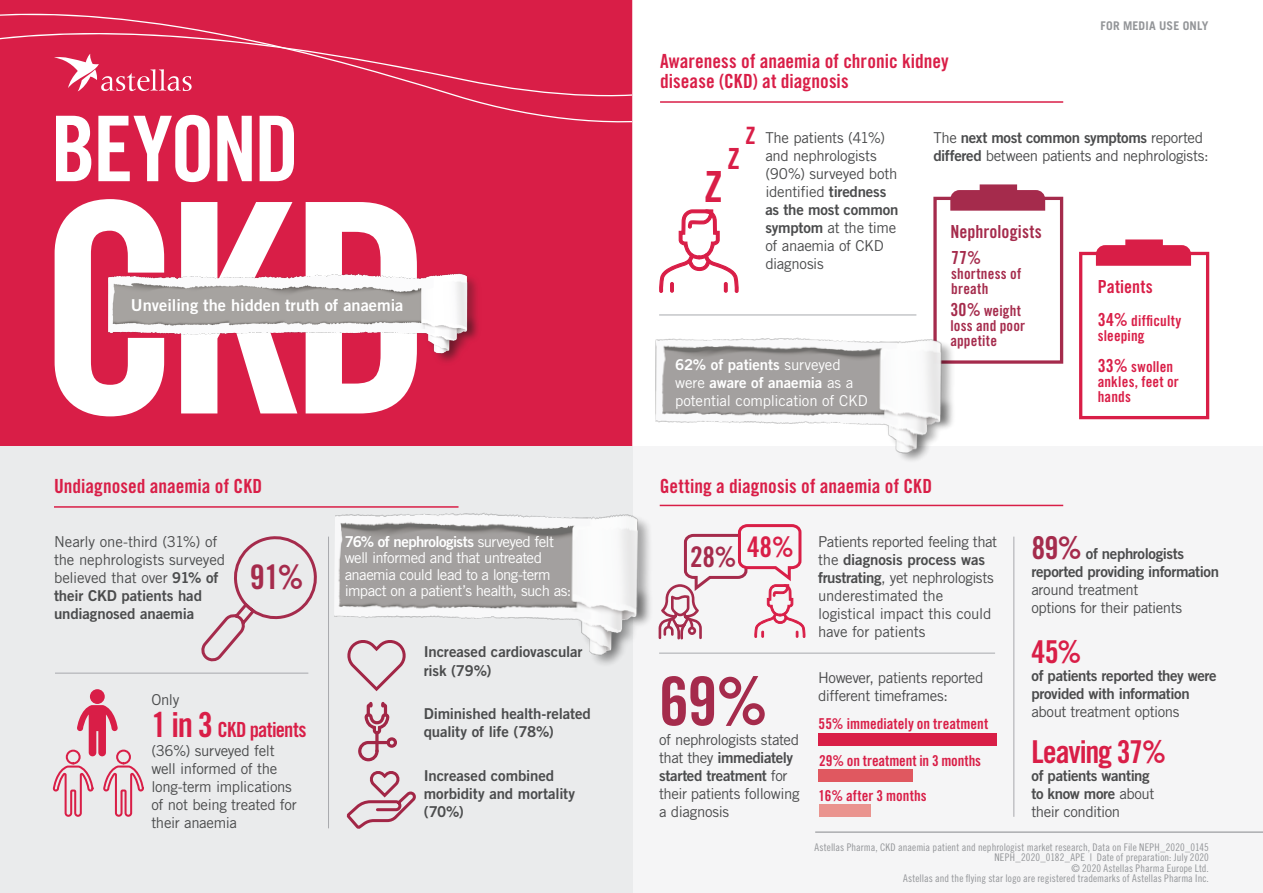
<style>
.page{position:relative;width:1263px;height:893px;background:#fff}
.page>*{position:absolute;margin:0;border:0;box-sizing:border-box;transform-origin:0 0}
.t1{font:292.95px "Trade Gothic LT Std Bd Cn 20";color:#fff}
.t2{font:90.6px "Trade Gothic LT Std Bd Cn 20";letter-spacing:-.035em;color:#fff}
.BODY_COPY{font:67.2px "Trade Gothic LT Std Bd Cn 20";color:#a52b4c}
.BODY_COPY-2{font:42.9px "Trade Gothic LT Std Bd Cn 20";color:#d91e47}
.BODY_COPY-3{font:33.75px "Trade Gothic LT Std Bd Cn 20";color:#a52b4c}
.BODY_COPY-4{font:31.5px "Trade Gothic LT Std Bd Cn 20";letter-spacing:-.04em;color:#d91e47}
.BODY_COPY-5{font:29.1px "Trade Gothic LT Std Bd Cn 20";color:#d91e47}
.BODY_COPY-6{font:28.5px "Trade Gothic LT Std Bd Cn 20";color:#a52b4c}
.BODY_COPY-7{font:28.5px "Trade Gothic LT Std Bd Cn 20";color:#d91e47}
.BODY_COPY-8{font:23.85px "Trade Gothic LT Std Bd Cn 20";color:#d91e47}
.BODY_COPY-9{font:20.85px "Trade Gothic LT Std Bd Cn 20";letter-spacing:-.03em;color:#d91e47}
.Sub_titles{font:19.5px/19.5px "Trade Gothic LT Std Bd Cn 20";letter-spacing:.005em;color:#d91e47}
.BODY_COPY-10{font:18px "Trade Gothic LT Std Bd Cn 20";letter-spacing:.005em;color:#a52b4c}
.BODY_COPY-11{font:18px "Trade Gothic LT Std Bd Cn 20";letter-spacing:.01em;color:#d91e47}
.t3{font:16.35px "Trade Gothic LT Std Bd 2";color:#fff}
.BODY_COPY-12{font:15px/18px "Trade Gothic LT Std";letter-spacing:-.02em;color:#4b4c4d}
.BODY_COPY-13{font:15px/18px "Trade Gothic LT Std Bd 2";letter-spacing:-.02em;color:#4b4c4d}
.BODY_COPY-14{font:15px/16.5px "Trade Gothic LT Std";letter-spacing:-.035em;color:#fff}
.BODY_COPY-15{font:15px/15px "Trade Gothic LT Std Bd Cn 20";letter-spacing:.01em;color:#d91e47}
.BODY_COPY-16{font:15px/18px "Trade Gothic LT Std";letter-spacing:-.015em;color:#fff}
.BODY_COPY-17{font:15px/15px "Trade Gothic LT Std Bd Cn 20";letter-spacing:.015em;color:#a52b4c}
.BODY_COPY-18{font:700 12px "Trade Gothic LT Std";letter-spacing:.015em;color:#939598}
.t4{font:10.5px/10.5px "Trade Gothic LT Std Cn 18";letter-spacing:.01em;color:#939598;text-align:right}
.s1{font-family:"Trade Gothic LT Std Bd 2"}
.s2{font-size:34.5px}
.s3{font-size:18px}
.s4{font-family:"Trade Gothic LT Std Bd Cn 20";font-size:31.5px;color:#a52b4c}
.s5{font-family:"Trade Gothic LT Std"}
</style>
<div class="page">
<div style="left:0;top:0;width:632px;height:447px;background:#d91e47"></div>
<div style="left:632px;top:447px;width:631px;height:446px;background:#f5f5f6"></div>
<div style="left:0;top:447px;width:632px;height:446px;background:#eaebec"></div>
<hr style="left:815px;top:831px;width:448px;height:2px;background:#939598">
<img style="left:334px;top:483px;width:316px;height:195px">
<div style="left:0;top:101px;width:631px;height:21px;background:#d91e47"></div>
<div style="left:0;top:14px;width:631px;height:87px;background:#d91e47"></div>
<img style="left:93px;top:271px;width:390px;height:100px">
<hr style="left:660px;top:101px;width:403px;height:2px;background:#d91e47">
<hr style="left:54px;top:506px;width:404px;height:2px;background:#d91e47">
<svg style="left:201px;top:536px;width:116px;height:126px"></svg>
<hr style="left:328px;top:537px;width:1px;height:291px;background:#a8a9ad">
<hr style="left:55px;top:673px;width:253px;height:1px;background:#a8a9ad">
<hr style="left:660px;top:505px;width:403px;height:1px;background:#d91e47">
<hr style="left:659px;top:653px;width:336px;height:1px;background:#a8a9ad">
<hr style="left:1013px;top:537px;width:1px;height:280px;background:#a8a9ad">
<div style="left:819px;top:733px;width:178px;height:12px;background:#d91e47"></div>
<div style="left:819px;top:769px;width:94px;height:12px;background:#e05860"></div>
<div style="left:819px;top:805px;width:51px;height:12px;background:#ea948f"></div>
<div style="left:933px;top:197px;width:130px;height:167px;border:3px solid #a52b4c"></div>
<svg style="left:949px;top:189px;width:97px;height:22px;background:#ad3e5c"></svg>
<div style="left:980px;top:184px;width:37px;height:14px;background:#a52b4c;border:3px solid #a52b4c"></div>
<hr style="left:659px;top:315px;width:257px;height:1px;background:#a8a9ad">
<div style="left:1079px;top:252px;width:130px;height:167px;border:3px solid #d91e47"></div>
<svg style="left:1094px;top:245px;width:98px;height:21px;background:#db2c53"></svg>
<div style="left:1125px;top:239px;width:38px;height:14px;background:#d91e47;border:3px solid #d91e47"></div>
<div style="left:90px;top:689px;width:15px;height:15px;background:#d91e47;border-radius:50%"></div>
<svg style="left:77px;top:705px;width:41px;height:51px"></svg>
<div style="left:116px;top:750px;width:15px;height:14px;border:2px solid #d91e47;border-radius:50%"></div>
<svg style="left:103px;top:764px;width:41px;height:53px"></svg>
<div style="left:66px;top:750px;width:15px;height:14px;border:2px solid #d91e47;border-radius:50%"></div>
<svg style="left:52px;top:764px;width:42px;height:53px"></svg>
<svg style="left:658px;top:504px;width:147px;height:150px"></svg>
<img style="left:655px;top:329px;width:313px;height:132px">
<svg style="left:343px;top:636px;width:67px;height:56px"></svg>
<svg style="left:660px;top:209px;width:78px;height:196px"></svg>
<svg style="left:346px;top:702px;width:70px;height:127px"></svg>
<svg style="left:54px;top:54px;width:138px;height:37px;background:#e0496a"></svg>
<p class="t2" style="left:51px;top:94px;width:250px">BEYOND</p>
<p class="t1" style="left:37px;top:131px;width:399px">CKD</p>
<p class="t3" style="left:131px;top:295px;width:274px">Unveiling the hidden truth of anaemia</p>
<p class="Sub_titles" style="left:54px;top:477px;width:210px">Undiagnosed anaemia of CKD</p>
<p class="BODY_COPY-12" style="left:54px;top:533px;width:173px">Nearly one-third (31%) of the nephrologists surveyed believed that over <span class="s1">91% of their CKD patients had undiagnosed anaemia</span></p>
<p class="BODY_COPY-3" style="left:250px;top:557px;width:55px">91%</p>
<p class="BODY_COPY-12" style="left:151px;top:691px;width:30px">Only</p>
<p class="BODY_COPY-9" style="left:151px;top:717px;width:157px"><span class="s2">1 in 3</span> CKD patients</p>
<p class="BODY_COPY-12" style="left:151px;top:742px;width:147px">(36%) surveyed felt well informed of the long-term implications of not being treated for their anaemia</p>
<p class="BODY_COPY-14" style="left:345px;top:533px;width:228px"><span class="s1">76% of nephrologists</span> surveyed felt well informed and that untreated anaemia could lead to a long-term impact on a patient’s health, such as:</p>
<p class="BODY_COPY-13" style="left:424px;top:643px;width:160px">Increased cardiovascular risk (79%)</p>
<p class="BODY_COPY-13" style="left:424px;top:704px;width:169px">Diminished health-related quality of life (78%)</p>
<p class="BODY_COPY-13" style="left:424px;top:766px;width:153px">Increased combined morbidity and mortality (70%)</p>
<p class="Sub_titles" style="left:660px;top:51px;width:290px">Awareness of anaemia of chronic kidney disease (CKD) at diagnosis</p>
<p class="BODY_COPY-18" style="left:1100px;top:19px;width:109px">FOR MEDIA USE ONLY</p>
<p class="BODY_COPY-8" style="left:745px;top:121px;width:12px">Z</p>
<p class="BODY_COPY-5" style="left:727px;top:141px;width:14px">Z</p>
<p class="BODY_COPY-2" style="left:704px;top:161px;width:21px">Z</p>
<p class="BODY_COPY-12" style="left:765px;top:129px;width:134px">The patients (41%) and nephrologists (90%) surveyed both identified <span class="s1">tiredness as the most common symptom</span> at the time of anaemia of CKD diagnosis</p>
<p class="BODY_COPY-16" style="left:675px;top:355px;width:194px"><span class="s1">62% of patients</span> surveyed were <span class="s1">aware of anaemia</span> as a potential complication of CKD</p>
<p class="BODY_COPY-12" style="left:933px;top:129px;width:277px">The <span class="s1">next most common symptoms</span> reported <span class="s1">differed</span> between patients and nephrologists:</p>
<p class="BODY_COPY-10" style="left:950px;top:221px;width:93px">Nephrologists</p>
<p class="BODY_COPY-10" style="left:951px;top:246px;width:31px">77%</p>
<p class="BODY_COPY-17" style="left:951px;top:266px;width:72px">shortness of breath</p>
<p class="BODY_COPY-17" style="left:950px;top:303px;width:76px"><span class="s3">30%</span> weight loss and poor appetite</p>
<p class="BODY_COPY-11" style="left:1098px;top:276px;width:57px">Patients</p>
<p class="BODY_COPY-15" style="left:1098px;top:314px;width:85px"><span class="s3">34%</span> difficulty sleeping</p>
<p class="BODY_COPY-15" style="left:1098px;top:359px;width:83px"><span class="s3">33%</span> swollen ankles, feet or hands</p>
<p class="Sub_titles" style="left:660px;top:477px;width:274px">Getting a diagnosis of anaemia of CKD</p>
<p class="BODY_COPY-6" style="left:690px;top:539px;width:48px">28%</p>
<p class="BODY_COPY-7" style="left:747px;top:530px;width:48px">48%</p>
<p class="BODY_COPY" style="left:659px;top:660px;width:110px">69%</p>
<p class="BODY_COPY-12" style="left:659px;top:730px;width:142px">of nephrologists stated that they <span class="s1">immediately started treatment</span> for their patients following a diagnosis</p>
<p class="BODY_COPY-12" style="left:818px;top:533px;width:181px">Patients reported feeling that the <span class="s1">diagnosis process was frustrating</span>, yet nephrologists underestimated the logistical impact this could have for patients</p>
<p class="BODY_COPY-12" style="left:818px;top:668px;width:167px">However, patients reported different timeframes:</p>
<p class="BODY_COPY-15" style="left:819px;top:716px;width:171px">55% immediately on treatment</p>
<p class="BODY_COPY-15" style="left:819px;top:753px;width:163px">29% on treatment in 3 months</p>
<p class="BODY_COPY-15" style="left:819px;top:788px;width:110px">16% after 3 months</p>
<p class="BODY_COPY-13" style="left:1031px;top:545px;width:189px"><span class="s4">89%</span> of nephrologists reported providing information <span class="s5">around treatment<br>options for their patients</span></p>
<p class="BODY_COPY-4" style="left:1031px;top:633px;width:52px">45%</p>
<p class="BODY_COPY-13" style="left:1031px;top:666px;width:187px">of patients reported they were provided with information <span class="s5">about treatment options</span></p>
<p class="BODY_COPY-4" style="left:1031px;top:732px;width:136px">Leaving 37%</p>
<p class="BODY_COPY-13" style="left:1031px;top:766px;width:125px">of patients wanting to know more <span class="s5">about their condition</span></p>
<p class="t4" style="left:814px;top:841px;width:396px">Astellas Pharma, CKD anaemia patient and nephrologist market research, Data on File NEPH_2020_0145<br>NEPH_2020_0182_APE | Date of preparation: July 2020<br>© 2020 Astellas Pharma Europe Ltd.<br>Astellas and the flying star logo are registered trademarks of Astellas Pharma Inc.</p>
</div>
